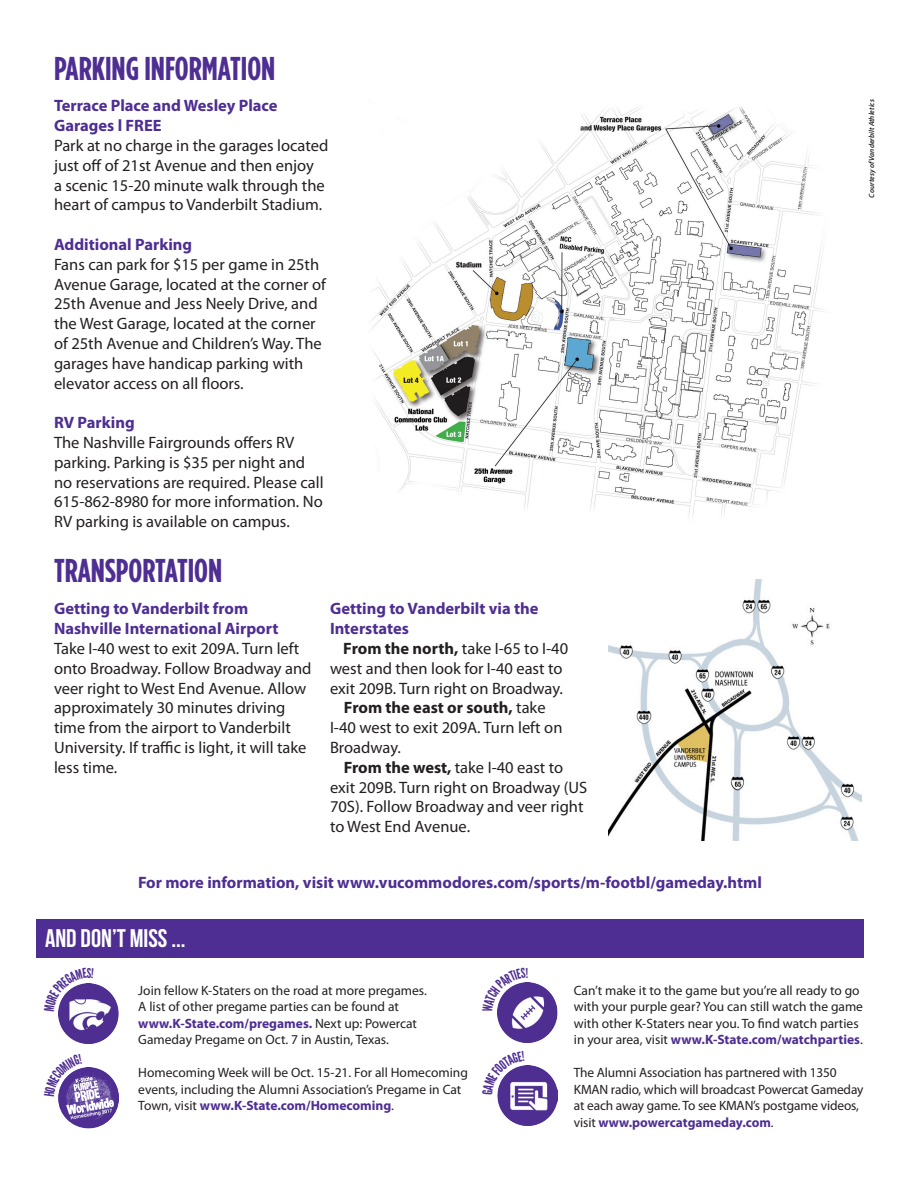
<style>
.page{position:relative;width:918px;height:1188px;background:#fff}
.page>*{position:absolute;margin:0;border:0;box-sizing:border-box;transform-origin:0 0}
.t1{font:700 33px "Gotham Condensed";color:#4e2e92}
.t2{font:700 25.5px "Bebas Neue";color:#fff}
.t3{font:16.5px/19.8px "Myriad Pro";color:#231f20}
.t4{font:700 16.5px/19.8px "Myriad Pro";color:#4e2e92}
.t5{font:13.5px/16.5px "Myriad Pro";color:#231f20}
.photo_credit{font:italic 600 7.5px "Myriad Pro";color:#231f20}
.s1{font-weight:700}
.s2{font-weight:700;color:#4e2e92}
</style>
<div class="page">
<img style="left:370px;top:106px;width:454px;height:412px">
<div style="left:36px;top:919px;width:828px;height:38px;background:#4e2e92"></div>
<img style="left:58px;top:984px;width:61px;height:60px">
<img style="left:58px;top:1068px;width:61px;height:60px">
<img style="left:497px;top:983px;width:61px;height:60px">
<img style="left:497px;top:1066px;width:61px;height:60px">
<div style="left:58px;top:1068px;width:61px;height:60px;background:#4e2e92;border-radius:50%"></div>
<img style="left:65px;top:1073px;width:50px;height:48px">
<img style="left:609px;top:579px;width:252px;height:261px">
<svg style="left:58px;top:983px;width:36px;height:29px"></svg>
<svg style="left:58px;top:1068px;width:24px;height:29px"></svg>
<svg style="left:497px;top:982px;width:31px;height:30px"></svg>
<svg style="left:497px;top:1065px;width:27px;height:30px"></svg>
<p class="t1" style="left:54px;top:49px;width:223px">PARKING INFORMATION</p>
<p class="t4" style="left:54px;top:95px;width:225px">Terrace Place and Wesley Place<br>Garages l FREE</p>
<p class="t3" style="left:54px;top:135px;width:276px">Park at no charge in the garages located just off of 21st Avenue and then enjoy<br>a scenic 15-20 minute walk through the heart of campus to Vanderbilt Stadium.</p>
<p class="t4" style="left:54px;top:234px;width:140px">Additional Parking</p>
<p class="t3" style="left:54px;top:254px;width:273px">Fans can park for $15 per game in 25th Avenue Garage, located at the corner of 25th Avenue and Jess Neely Drive, and the West Garage, located at the corner of 25th Avenue and Children’s Way. The garages have handicap parking with elevator access on all floors.</p>
<p class="t4" style="left:54px;top:412px;width:82px">RV Parking</p>
<p class="t3" style="left:54px;top:432px;width:271px">The Nashville Fairgrounds offers RV parking. Parking is $35 per night and no reservations are required. Please call 615-862-8980 for more information. No RV parking is available on campus.</p>
<p class="t1" style="left:54px;top:552px;width:170px">TRANSPORTATION</p>
<p class="t4" style="left:54px;top:598px;width:226px">Getting to Vanderbilt from<br>Nashville International Airport</p>
<p class="t3" style="left:54px;top:638px;width:259px">Take I-40 west to exit 209A. Turn left onto Broadway. Follow Broadway and veer right to West End Avenue. Allow approximately 30 minutes driving time from the airport to Vanderbilt University. If traffic is light, it will take less time.</p>
<p class="t4" style="left:330px;top:598px;width:210px">Getting to Vanderbilt via the<br>Interstates</p>
<p class="t3" style="left:330px;top:638px;width:240px;text-indent:13px"><span class="s1">From the north,</span> take I-65 to I-40 west and then look for I-40 east to exit 209B. Turn right on Broadway.</p>
<p class="t3" style="left:330px;top:698px;width:234px;text-indent:14px"><span class="s1">From the east or south,</span> take<br>I-40 west to exit 209A. Turn left on<br>Broadway.</p>
<p class="t3" style="left:330px;top:757px;width:259px;text-indent:14px"><span class="s1">From the west,</span> take I-40 east to exit 209B. Turn right on Broadway (US<br>70S). Follow Broadway and veer right to West End Avenue.</p>
<p class="t4" style="left:138px;top:872px;width:625px">For more information, visit www.vucommodores.com/sports/m-footbl/gameday.html</p>
<p class="photo_credit" style="left:867px;top:198px;width:100px;rotate:-90deg">Courtesy of Vanderbilt Athletics</p>
<p class="t2" style="left:45px;top:924px;width:142px">AND DON’T MISS ...</p>
<p class="t5" style="left:138px;top:982px;width:290px">Join fellow K-Staters on the road at more pregames.<br>A list of other pregame parties can be found at <span class="s2">www.K-State.com/pregames.</span> Next up: Powercat Gameday Pregame on Oct. 7 in Austin, Texas.</p>
<p class="t5" style="left:138px;top:1064px;width:331px">Homecoming Week will be Oct. 15-21. For all Homecoming events, including the Alumni Association’s Pregame in Cat<br>Town, visit <span class="s2">www.K-State.com/Homecoming</span>.</p>
<p class="t5" style="left:574px;top:982px;width:291px">Can’t make it to the game but you’re all ready to go with your purple gear? You can still watch the game with other K-Staters near you. To find watch parties in your area, visit <span class="s2">www.K-State.com/watchparties</span>.</p>
<p class="t5" style="left:574px;top:1064px;width:291px">The Alumni Association has partnered with 1350<br>KMAN radio, which will broadcast Powercat Gameday at each away game. To see KMAN’s postgame videos, visit <span class="s2">www.powercatgameday.com</span>.</p>
</div>
